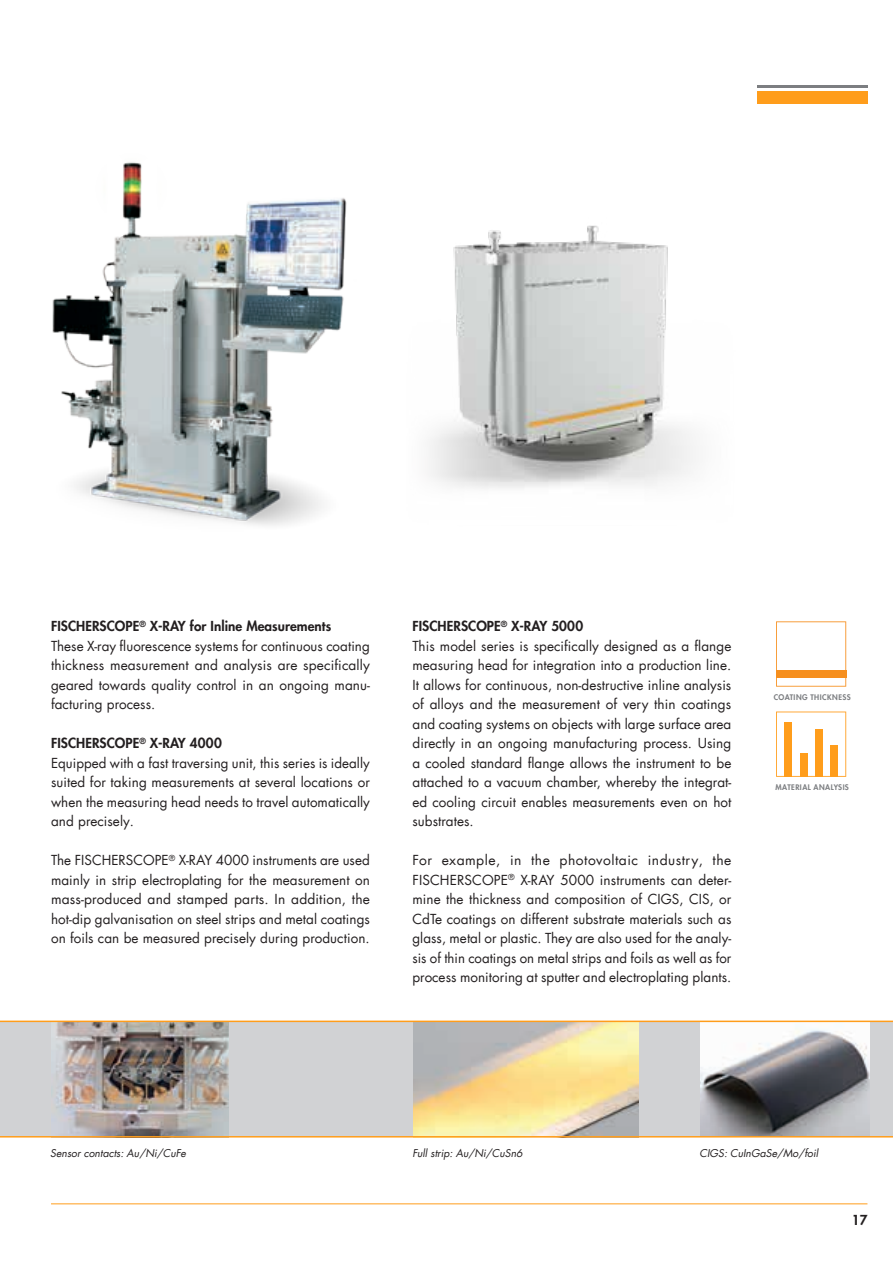
<style>
.page{position:relative;width:893px;height:1263px;background:#fff}
.page>*{position:absolute;margin:0;border:0;box-sizing:border-box;transform-origin:0 0}
.t1{font:13.5px/19.5px "Futura Com";letter-spacing:.005em;color:#231f20}
.t2{font:800 13.5px "Futura Com";color:#231f20}
.t3{font:italic 10.5px "Futura Com";color:#231f20}
.t4{font:800 7.5px "Futura Com";letter-spacing:.06em;color:#7c7e81}
.s1{font-weight:800}
</style>
<div class="page">
<hr style="left:51px;top:1203px;width:816px;height:1px;background:#ff9d1b">
<div style="left:757px;top:91px;width:110px;height:13px;background:#ff9d1b"></div>
<hr style="left:757px;top:85px;width:110px;height:2px;background:#7c7e81">
<img style="left:52px;top:162px;width:295px;height:364px">
<img style="left:429px;top:225px;width:267px;height:264px">
<div style="left:0;top:1021px;width:893px;height:116px;background:#d1d2d4"></div>
<img style="left:51px;top:1022px;width:177px;height:114px">
<img style="left:700px;top:1022px;width:169px;height:114px">
<svg style="left:776px;top:621px;width:70px;height:66px"></svg>
<div style="left:776px;top:670px;width:70px;height:8px;background:#f68f1e"></div>
<svg style="left:776px;top:711px;width:70px;height:66px"></svg>
<div style="left:784px;top:722px;width:8px;height:55px;background:#ff9d1b"></div>
<div style="left:800px;top:754px;width:7px;height:23px;background:#ff9d1b"></div>
<div style="left:815px;top:730px;width:7px;height:47px;background:#ff9d1b"></div>
<div style="left:830px;top:745px;width:8px;height:32px;background:#ff9d1b"></div>
<img style="left:414px;top:1022px;width:225px;height:114px">
<hr style="left:0;top:1136px;width:893px;height:1px;background:#ff9d1b">
<hr style="left:0;top:1020px;width:893px;height:2px;background:#ff9d1b">
<p class="t1" style="left:51px;top:616px;width:320px"><span class="s1">FISCHERSCOPE</span><sup>®</sup> <span class="s1">X-RAY for Inline Measurements<br></span>These X-ray fluorescence systems for continuous coating thickness measurement and analysis are specifically geared towards quality control in an ongoing manu&shy;facturing process.</p>
<p class="t1" style="left:51px;top:733px;width:320px"><span class="s1">FISCHERSCOPE</span><sup>®</sup> <span class="s1">X-RAY 4000<br></span>Equipped with a fast traversing unit, this series is ideally suited for taking measurements at several locations or when the measuring head needs to travel automatically and precisely.</p>
<p class="t1" style="left:51px;top:850px;width:320px;text-align:justify">The FISCHERSCOPE<sup>®</sup> X-RAY 4000 instruments are used mainly in strip electroplating for the measurement on mass-produced and stamped parts. In addition, the hot-dip galvanisation on steel strips and metal coatings on foils can be measured precisely during production.</p>
<p class="t1" style="left:412px;top:616px;width:320px"><span class="s1">FISCHERSCOPE</span><sup>®</sup> <span class="s1">X-RAY 5000<br></span>This model series is specifically designed as a flange measuring head for integration into a production line.<br>It allows for continuous, non-destructive inline analysis of alloys and the measurement of very thin coatings and coating systems on objects with large surface area directly in an ongoing manufacturing process. Using a cooled standard flange allows the instrument to be attached to a vacuum chamber, whereby the integrat&shy;ed cooling circuit enables measurements even on hot substrates.</p>
<p class="t1" style="left:412px;top:850px;width:320px;text-align:justify">For example, in the photovoltaic industry, the FISCHERSCOPE<sup>®</sup> X-RAY 5000 instruments can deter&shy;mine the thickness and composition of CIGS, CIS, or CdTe coatings on different substrate materials such as glass, metal or plastic. They are also used for the analy&shy;sis of thin coatings on metal strips and foils as well as for process monitoring at sputter and electroplating plants.</p>
<p class="t4" style="left:774px;top:691px;width:78px">COATING THICKNESS</p>
<p class="t4" style="left:775px;top:781px;width:75px">MATERIAL ANALYSIS</p>
<p class="t3" style="left:50px;top:1146px;width:137px">Sensor contacts: Au/Ni/CuFe</p>
<p class="t3" style="left:412px;top:1146px;width:112px">Full strip: Au/Ni/CuSn6</p>
<p class="t3" style="left:699px;top:1146px;width:120px">CIGS: CuInGaSe/Mo/foil</p>
<p class="t2" style="left:852px;top:1209px;width:17px">17</p>
</div>
